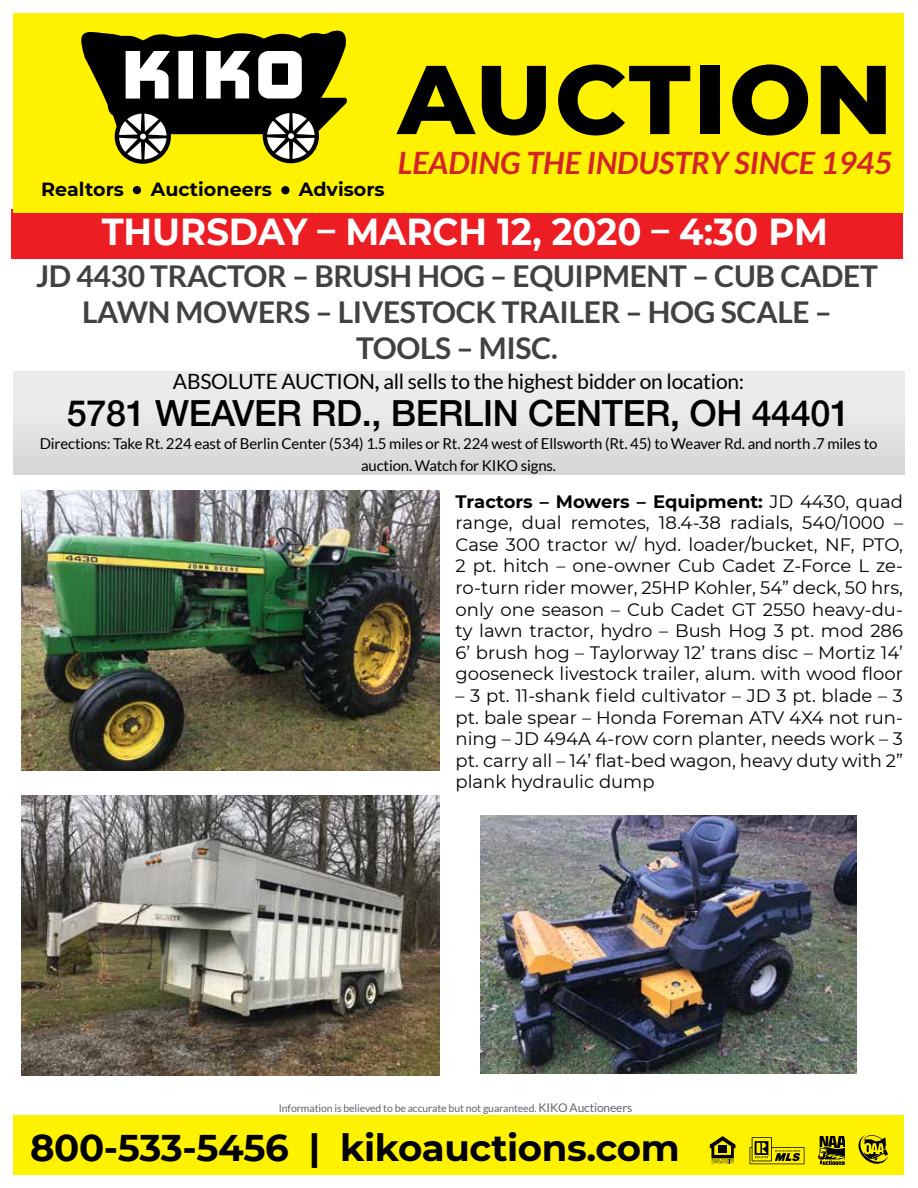
<style>
.page{position:relative;width:918px;height:1188px;background:#fff}
.page>*{position:absolute;margin:0;border:0;box-sizing:border-box;transform-origin:0 0}
.t1{font:800 97.5px "Montserrat";letter-spacing:.025em;color:#000}
.t2{font:700 37.5px "Montserrat";color:#fff;scale:.95 1}
.t3{font:700 37.2px "Montserrat";letter-spacing:-.01em;color:#000}
.t4{font:500 36px "Helvetica Neue";letter-spacing:-.01em;color:#000}
.t5{font:italic 700 30.9px "Lato";color:#d2232a}
.t6{font:700 30px/36px "Lato";letter-spacing:-.01em;color:#414042;text-align:center}
.t7{font:21px "Lato";letter-spacing:-.01em;color:#000}
.t8{font:700 19.05px "Montserrat";color:#000}
.t9{font:18px/21.6px "Montserrat";color:#000;text-align:justify}
.t10{font:15px/22.5px "Lato";letter-spacing:-.01em;color:#000;text-align:center}
.t11{font:10.5px "Lato";letter-spacing:-.01em;color:#636466}
.s1{font-weight:700}
.s2{font-size:12px}
</style>
<div class="page">
<div style="left:14px;top:1115px;width:890px;height:59px;background:#fff200"></div>
<svg style="left:710px;top:1136px;width:25px;height:27px"></svg>
<svg style="left:750px;top:1137px;width:54px;height:27px"></svg>
<svg style="left:818px;top:1137px;width:27px;height:27px"></svg>
<svg style="left:859px;top:1135px;width:29px;height:28px"></svg>
<div style="left:13px;top:371px;width:891px;height:104px;background:linear-gradient(to bottom,#f1f0f1,#d6d7d9)"></div>
<div style="left:12px;top:209px;width:891px;height:50px;background:#ed1d24"></div>
<img style="left:22px;top:490px;width:417px;height:280px">
<img style="left:22px;top:796px;width:417px;height:280px">
<img style="left:481px;top:816px;width:376px;height:257px">
<div style="left:14px;top:13px;width:890px;height:200px;background:#fff200"></div>
<svg style="left:81px;top:30px;width:266px;height:134px"></svg>
<div style="left:133px;top:186px;width:8px;height:8px;background:#000;border-radius:50%"></div>
<div style="left:281px;top:186px;width:9px;height:8px;background:#000;border-radius:50%"></div>
<p class="t8" style="left:41px;top:176px;width:84px">Realtors</p>
<p class="t8" style="left:151px;top:176px;width:123px">Auctioneers</p>
<p class="t8" style="left:299px;top:176px;width:87px">Advisors</p>
<h1 class="t1" style="left:398px;top:28px;width:496px">AUCTION</h1>
<h3 class="t5" style="left:398px;top:145px;width:496px">LEADING THE INDUSTRY SINCE 1945</h3>
<h2 class="t2" style="left:102px;top:205px;width:766px">THURSDAY – MARCH 12, 2020 – 4:30 PM</h2>
<h3 class="t6" style="left:36px;top:258px;width:843px">JD 4430 TRACTOR – BRUSH HOG – EQUIPMENT – CUB CADET<br>LAWN MOWERS – LIVESTOCK TRAILER – HOG SCALE –<br>TOOLS – MISC.</h3>
<p class="t7" style="left:173px;top:370px;width:573px">ABSOLUTE AUCTION<span class="s1">,</span> all sells to the highest bidder on location:</p>
<h3 class="t4" style="left:67px;top:385px;width:785px">5781 WEAVER RD., BERLIN CENTER, OH 44401</h3>
<p class="t10" style="left:40px;top:432px;width:839px">Directions: Take Rt. 224 east of Berlin Center (534) 1.5 miles or Rt. 224 west of Ellsworth (Rt. 45) to Weaver Rd. and north .7 miles to auction. Watch for KIKO signs.</p>
<p class="t9" style="left:456px;top:490px;width:449px"><span class="s1">Tractors – Mowers – Equipment:</span> JD 4430, quad range, dual remotes, 18.4-38 radials, 540/1000 – Case 300 tractor w/ hyd. loader/bucket, NF, PTO, 2 pt. hitch – one-owner Cub Cadet Z-Force L ze&shy;ro-turn rider mower, 25HP Kohler, 54” deck, 50 hrs, only one season – Cub Cadet GT 2550 heavy-du&shy;ty lawn tractor, hydro – Bush Hog 3 pt. mod 286<br>6’ brush hog – Taylorway 12’ trans disc – Mortiz 14’ gooseneck livestock trailer, alum. with wood floor</p>
<p class="t9" style="left:456px;top:684px;width:449px">– 3 pt. 11-shank field cultivator – JD 3 pt. blade – 3 pt. bale spear – Honda Foreman ATV 4X4 not run&shy;ning – JD 494A 4-row corn planter, needs work – 3 pt. carry all – 14’ flat-bed wagon, heavy duty with 2” plank hydraulic dump</p>
<p class="t11" style="left:279px;top:1102px;width:355px">Information is believed to be accurate but not guaranteed. <span class="s2">KIKO Auctioneers</span></p>
<h3 class="t3" style="left:30px;top:1121px;width:651px">800-533-5456 | kikoauctions.com</h3>
</div>
